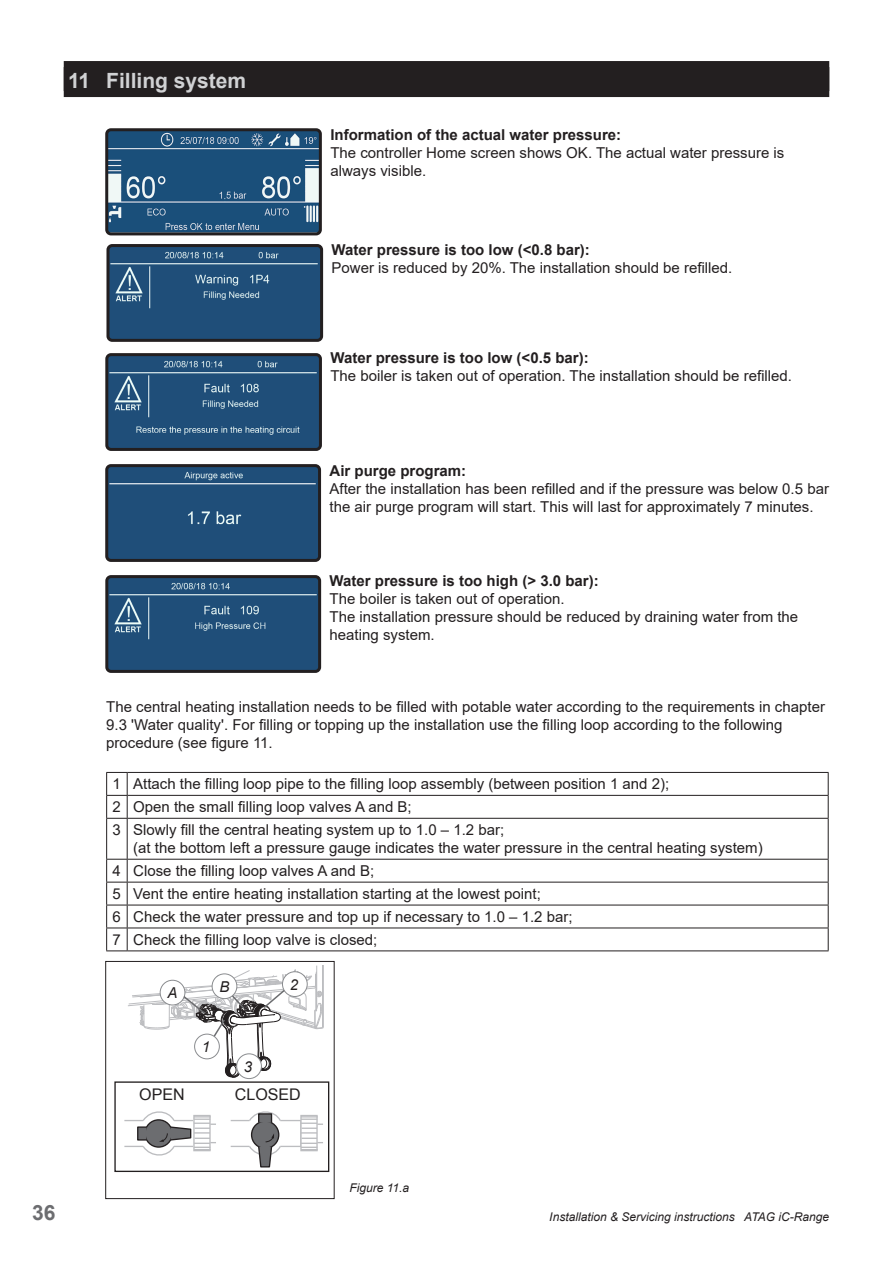
<style>
.page{position:relative;width:893px;height:1263px;background:#fff}
.page>*{position:absolute;margin:0;border:0;box-sizing:border-box;transform-origin:0 0}
.Kop{font:700 21px "Arial";color:#d1d2d4}
.t1{font:700 21px "Arial";color:#6c6d70}
.t2{font:16.05px "Arial";color:#231f20}
.Gewone_tekst_Corgi{font:15px/18px "Arial";color:#231f20}
.Gewone_tekst_vooraan{font:15px "Arial";color:#231f20}
.Gewone_tekst_Corgi-2{font:700 15px "Arial";color:#231f20}
.Bijschrift{font:italic 15px "Arial";color:#231f20}
.Bijschrift-2{font:italic 12px "Arial";color:#231f20}
.s1{font-weight:700}
</style>
<div class="page">
<div style="left:64px;top:67px;width:765px;height:30px;background:#231f20"></div>
<div style="left:64px;top:61px;width:765px;height:30px;background:#231f20"></div>
<hr style="left:127px;top:772px;width:702px;height:1px;background:#231f20">
<hr style="left:127px;top:795px;width:702px;height:1px;background:#231f20">
<svg style="left:828px;top:773px;width:1px;height:45px"></svg>
<svg style="left:106px;top:772px;width:22px;height:47px"></svg>
<hr style="left:106px;top:819px;width:1px;height:40px;background:#231f20">
<hr style="left:127px;top:818px;width:702px;height:1px;background:#231f20">
<hr style="left:127px;top:819px;width:1px;height:40px;background:#231f20">
<hr style="left:828px;top:819px;width:1px;height:40px;background:#231f20">
<hr style="left:127px;top:859px;width:702px;height:1px;background:#231f20">
<hr style="left:127px;top:882px;width:702px;height:1px;background:#231f20">
<hr style="left:127px;top:905px;width:702px;height:1px;background:#231f20">
<hr style="left:127px;top:927px;width:702px;height:1px;background:#231f20">
<svg style="left:828px;top:859px;width:1px;height:91px"></svg>
<svg style="left:106px;top:859px;width:22px;height:92px"></svg>
<hr style="left:127px;top:950px;width:702px;height:1px;background:#231f20">
<img style="left:109px;top:357px;width:209px;height:90px">
<div style="left:105px;top:353px;width:217px;height:98px;border:3px solid #231f20;border-radius:4px"></div>
<img style="left:110px;top:248px;width:209px;height:90px">
<div style="left:106px;top:244px;width:217px;height:98px;border:3px solid #231f20;border-radius:4px"></div>
<img style="left:109px;top:132px;width:209px;height:99px">
<div style="left:105px;top:128px;width:217px;height:107px;border:3px solid #231f20;border-radius:4px"></div>
<div style="left:109px;top:468px;width:208px;height:90px;background:#1f4e79"></div>
<div style="left:105px;top:464px;width:216px;height:98px;border:3px solid #231f20;border-radius:4px"></div>
<img style="left:109px;top:579px;width:208px;height:90px">
<div style="left:105px;top:575px;width:216px;height:98px;border:3px solid #231f20;border-radius:4px"></div>
<hr style="left:322px;top:965px;width:1px;height:62px;background:#bcbdc0">
<hr style="left:316px;top:965px;width:1px;height:44px;background:#bcbdc0">
<hr style="left:323px;top:965px;width:1px;height:62px;background:#bcbdc0">
<div style="left:114px;top:1081px;width:215px;height:91px;border:1px solid #231f20"></div>
<svg style="left:124px;top:1111px;width:92px;height:45px"></svg>
<svg style="left:231px;top:1111px;width:92px;height:57px"></svg>
<div style="left:105px;top:961px;width:230px;height:238px;border:1px solid #231f20"></div>
<svg style="left:128px;top:968px;width:196px;height:110px"></svg>
<div style="left:237px;top:1054px;width:24px;height:24px;background:#fff;border-radius:50%"></div>
<div style="left:236px;top:1053px;width:26px;height:26px;border:1px solid #8a8c8f;border-radius:50%"></div>
<p class="Kop" style="left:68px;top:66px;width:180px">11 Filling system</p>
<p class="Gewone_tekst_Corgi" style="left:330px;top:125px;width:456px"><span class="s1">Information of the actual water pressure:<br></span>The controller Home screen shows OK. The actual water pressure is always visible.</p>
<p class="Gewone_tekst_Corgi-2" style="left:332px;top:239px;width:260px">Water pressure is too low (&lt;0.8 bar):</p>
<p class="Gewone_tekst_Corgi" style="left:332px;top:258px;width:402px">Power is reduced by 20%. The installation should be refilled.</p>
<p class="Gewone_tekst_Corgi-2" style="left:330px;top:347px;width:260px">Water pressure is too low (&lt;0.5 bar):</p>
<p class="Gewone_tekst_Corgi" style="left:330px;top:366px;width:463px">The boiler is taken out of operation. The installation should be refilled.</p>
<p class="Gewone_tekst_Corgi-2" style="left:330px;top:460px;width:138px">Air purge program:</p>
<p class="Gewone_tekst_Corgi" style="left:330px;top:480px;width:501px">After the installation has been refilled and if the pressure was below 0.5 bar the air purge program will start. This will last for approximately 7 minutes.</p>
<p class="Gewone_tekst_Corgi-2" style="left:330px;top:570px;width:271px">Water pressure is too high (&gt; 3.0 bar):</p>
<p class="Gewone_tekst_Corgi" style="left:330px;top:590px;width:237px">The boiler is taken out of operation.</p>
<p class="Gewone_tekst_Corgi" style="left:330px;top:608px;width:470px">The installation pressure should be reduced by draining water from the heating system.</p>
<p class="Gewone_tekst_Corgi" style="left:106px;top:698px;width:720px">The central heating installation needs to be filled with potable water according to the requirements in chapter<br>9.3 'Water quality'. For filling or topping up the installation use the filling loop according to the following procedure (see figure 11.</p>
<p class="Gewone_tekst_vooraan" style="left:113px;top:774px;width:10px">1</p>
<p class="Gewone_tekst_vooraan" style="left:133px;top:774px;width:538px">Attach the filling loop pipe to the filling loop assembly (between position 1 and 2);</p>
<p class="Gewone_tekst_vooraan" style="left:113px;top:797px;width:10px">2</p>
<p class="Gewone_tekst_vooraan" style="left:133px;top:797px;width:280px">Open the small filling loop valves A and B;</p>
<p class="Gewone_tekst_vooraan" style="left:113px;top:820px;width:10px">3</p>
<p class="Gewone_tekst_vooraan" style="left:133px;top:820px;width:373px">Slowly fill the central heating system up to 1.0 – 1.2 bar;</p>
<p class="Gewone_tekst_vooraan" style="left:133px;top:838px;width:631px">(at the bottom left a pressure gauge indicates the water pressure in the central heating system)</p>
<p class="Gewone_tekst_vooraan" style="left:113px;top:860px;width:10px">4</p>
<p class="Gewone_tekst_vooraan" style="left:133px;top:860px;width:242px">Close the filling loop valves A and B;</p>
<p class="Gewone_tekst_vooraan" style="left:113px;top:883px;width:10px">5</p>
<p class="Gewone_tekst_vooraan" style="left:133px;top:883px;width:409px">Vent the entire heating installation starting at the lowest point;</p>
<p class="Gewone_tekst_vooraan" style="left:113px;top:906px;width:10px">6</p>
<p class="Gewone_tekst_vooraan" style="left:133px;top:906px;width:441px">Check the water pressure and top up if necessary to 1.0 – 1.2 bar;</p>
<p class="Gewone_tekst_vooraan" style="left:113px;top:929px;width:10px">7</p>
<p class="Gewone_tekst_vooraan" style="left:133px;top:929px;width:246px">Check the filling loop valve is closed;</p>
<p class="Bijschrift" style="left:167px;top:983px;width:12px">A</p>
<p class="Bijschrift" style="left:219px;top:977px;width:12px">B</p>
<p class="Bijschrift" style="left:202px;top:1037px;width:10px">1</p>
<p class="Bijschrift" style="left:244px;top:1057px;width:10px">3</p>
<p class="Bijschrift" style="left:290px;top:975px;width:10px">2</p>
<p class="t2" style="left:139px;top:1084px;width:47px">OPEN</p>
<p class="t2" style="left:235px;top:1084px;width:67px">CLOSED</p>
<p class="Bijschrift-2" style="left:349px;top:1180px;width:61px">Figure 11.a</p>
<h1 class="t1" style="left:32px;top:1198px;width:25px">36</h1>
<p class="Bijschrift-2" style="left:549px;top:1209px;width:281px">Installation &amp; Servicing instructions ATAG iC-Range</p>
</div>
